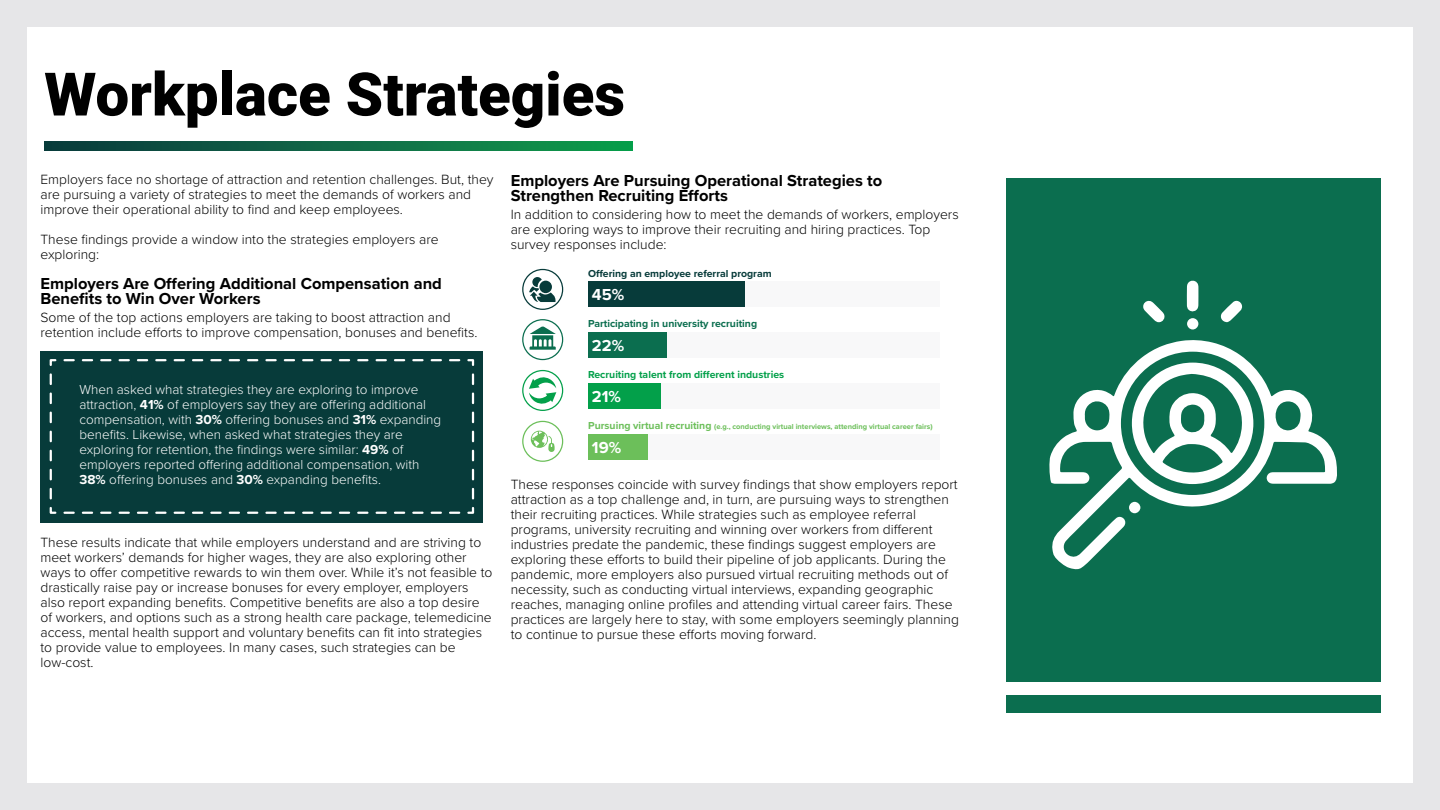
<style>
.page{position:relative;width:1440px;height:810px;background:#e6e6e8}
.page>*{position:absolute;margin:0;border:0;box-sizing:border-box;transform-origin:0 0}
.t1{font:900 60px "Roboto";color:#000}
.t2{font:700 16.5px/15px "Proxima Nova";color:#000}
.t3{font:700 16.5px "Proxima Nova";color:#fff}
.t4{font:300 13.88px/15px "Proxima Nova";color:#000}
.t5{font:300 13.5px/15px "Proxima Nova";color:#fff}
.t6{font:700 10.5px "Proxima Nova";color:#03a04a}
.t7{font:700 10.5px "Proxima Nova";color:#0b6e4f}
.t8{font:700 10.5px "Proxima Nova";color:#073b3a}
.t9{font:700 7.5px "Proxima Nova";color:#6cbf5a}
.s1{font-weight:700}
.s2{font-size:10.5px}
</style>
<div class="page">
<div style="left:27px;top:27px;width:1386px;height:756px;background:#fff"></div>
<svg style="left:44px;top:142px;width:589px;height:8px;background:#0d6a45"></svg>
<div style="left:1006px;top:178px;width:374px;height:504px;background:#0b6e4f"></div>
<div style="left:1006px;top:695px;width:374px;height:17px;background:#0b6e4f"></div>
<div style="left:588px;top:281px;width:352px;height:26px;background:#f8f8f9"></div>
<div style="left:588px;top:332px;width:352px;height:26px;background:#f8f8f9"></div>
<div style="left:588px;top:383px;width:352px;height:26px;background:#f8f8f9"></div>
<div style="left:588px;top:434px;width:352px;height:26px;background:#f8f8f9"></div>
<div style="left:588px;top:281px;width:157px;height:26px;background:#073b3a"></div>
<div style="left:588px;top:332px;width:78px;height:26px;background:#0b6e4f"></div>
<div style="left:588px;top:383px;width:73px;height:26px;background:#03a04a"></div>
<div style="left:588px;top:434px;width:60px;height:26px;background:#6cbf5a"></div>
<svg style="left:522px;top:269px;width:41px;height:41px"></svg>
<svg style="left:522px;top:319px;width:41px;height:41px"></svg>
<svg style="left:522px;top:370px;width:41px;height:41px"></svg>
<svg style="left:522px;top:421px;width:41px;height:41px"></svg>
<svg style="left:1049px;top:340px;width:288px;height:230px"></svg>
<svg style="left:1143px;top:300px;width:22px;height:22px"></svg>
<svg style="left:1220px;top:300px;width:22px;height:22px"></svg>
<div style="left:1187px;top:318px;width:11px;height:12px;background:#fff;border-radius:50%"></div>
<div style="left:1129px;top:502px;width:12px;height:11px;background:#fff;border-radius:50%"></div>
<svg style="left:1131px;top:363px;width:122px;height:121px"></svg>
<svg style="left:1187px;top:280px;width:11px;height:32px"></svg>
<div style="left:40px;top:351px;width:443px;height:172px;background:#073b3a"></div>
<svg style="left:49px;top:359px;width:426px;height:155px"></svg>
<h1 class="t1" style="left:44px;top:52px;width:582px">Workplace Strategies</h1>
<p class="t4" style="left:40px;top:171px;width:455px">Employers face no shortage of attraction and retention challenges. But, they are pursuing a variety of strategies to meet the demands of workers and improve their operational ability to find and keep employees.</p>
<p class="t4" style="left:40px;top:231px;width:400px">These findings provide a window into the strategies employers are exploring:</p>
<p class="t2" style="left:40px;top:276px;width:403px">Employers Are Offering Additional Compensation and<br>Benefits to Win Over Workers</p>
<p class="t4" style="left:40px;top:309px;width:439px">Some of the top actions employers are taking to boost attraction and retention include efforts to improve compensation, bonuses and benefits.</p>
<p class="t5" style="left:80px;top:381px;width:363px">When asked what strategies they are exploring to improve attraction, <span class="s1">41%</span> of employers say they are offering additional compensation, with <span class="s1">30%</span> offering bonuses and <span class="s1">31%</span> expanding benefits. Likewise, when asked what strategies they are exploring for retention, the findings were similar: <span class="s1">49%</span> of employers reported offering additional compensation, with <span class="s1">38%</span> offering bonuses and <span class="s1">30%</span> expanding benefits.</p>
<p class="t4" style="left:40px;top:534px;width:454px">These results indicate that while employers understand and are striving to meet workers’ demands for higher wages, they are also exploring other ways to offer competitive rewards to win them over. While it’s not feasible to drastically raise pay or increase bonuses for every employer, employers also report expanding benefits. Competitive benefits are also a top desire of workers, and options such as a strong health care package, telemedicine access, mental health support and voluntary benefits can fit into strategies to provide value to employees. In many cases, such strategies can be low-cost.</p>
<p class="t2" style="left:511px;top:173px;width:373px">Employers Are Pursuing Operational Strategies to<br>Strengthen Recruiting Efforts</p>
<p class="t4" style="left:511px;top:206px;width:450px">In addition to considering how to meet the demands of workers, employers are exploring ways to improve their recruiting and hiring practices. Top survey responses include:</p>
<p class="t8" style="left:588px;top:266px;width:185px">Offering an employee referral program</p>
<p class="t3" style="left:592px;top:282px;width:34px">45%</p>
<p class="t7" style="left:588px;top:316px;width:171px">Participating in university recruiting</p>
<p class="t3" style="left:592px;top:333px;width:34px">22%</p>
<p class="t3" style="left:592px;top:384px;width:31px">21%</p>
<p class="t3" style="left:592px;top:435px;width:31px">19%</p>
<p class="t6" style="left:588px;top:367px;width:198px">Recruiting talent from different industries</p>
<p class="t9" style="left:588px;top:421px;width:346px"><span class="s2">Pursuing virtual recruiting</span> (e.g., conducting virtual interviews, attending virtual career fairs)</p>
<p class="t4" style="left:511px;top:476px;width:450px">These responses coincide with survey findings that show employers report attraction as a top challenge and, in turn, are pursuing ways to strengthen their recruiting practices. While strategies such as employee referral programs, university recruiting and winning over workers from different industries predate the pandemic, these findings suggest employers are exploring these efforts to build their pipeline of job applicants. During the pandemic, more employers also pursued virtual recruiting methods out of necessity, such as conducting virtual interviews, expanding geographic reaches, managing online profiles and attending virtual career fairs. These practices are largely here to stay, with some employers seemingly planning to continue to pursue these efforts moving forward.</p>
</div>
